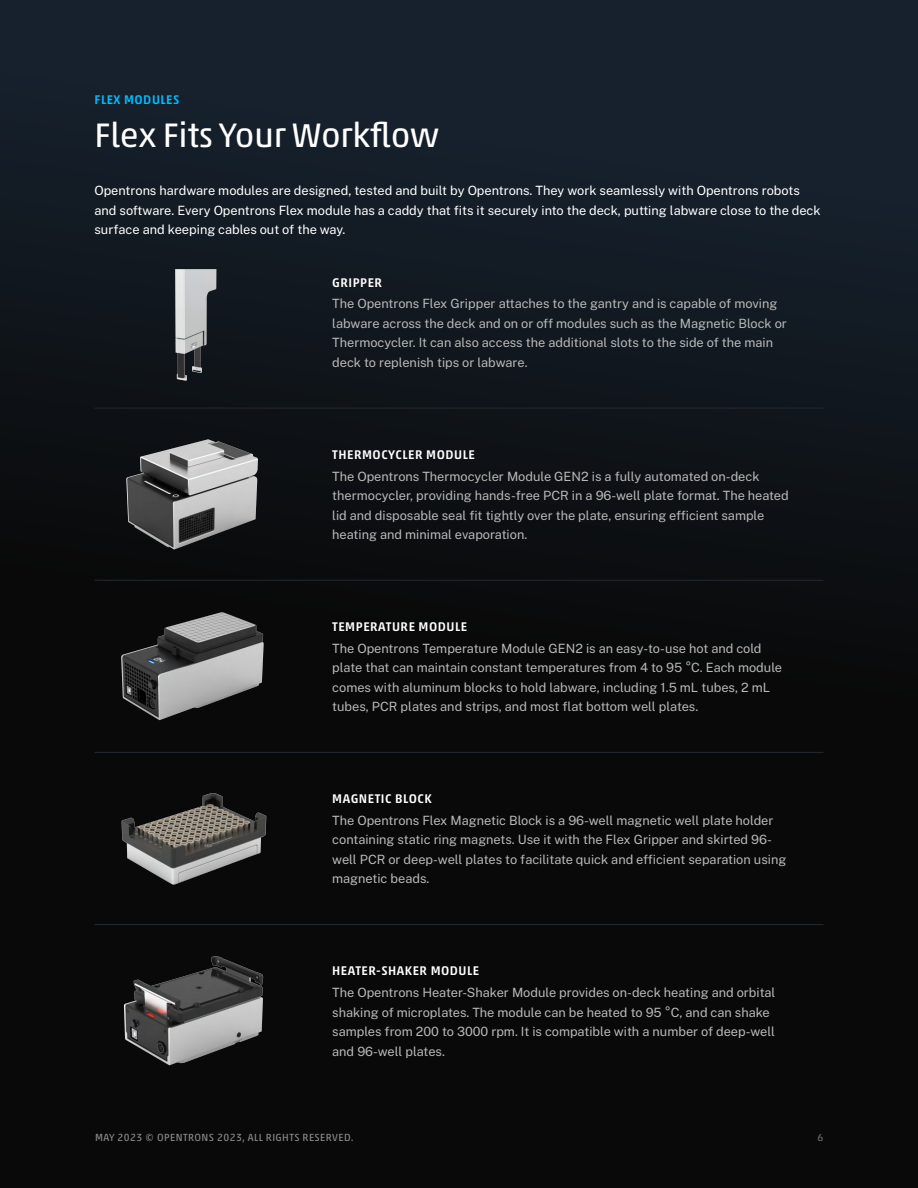
<style>
.page{position:relative;width:918px;height:1188px;background:#fff}
.page>*{position:absolute;margin:0;border:0;box-sizing:border-box;transform-origin:0 0}
.t1{font:34.5px "Akko Pro";letter-spacing:-.005em;color:#fff}
.t2{font:12.75px/19.5px "Public Sans";color:#b9b9b9}
.t3{font:12.75px/19.5px "Public Sans";color:#fff}
.t4{font:500 12.75px "Akko Pro";letter-spacing:.04em;color:#fff}
.t5{font:500 12.75px "Akko Pro";letter-spacing:.04em;color:#00bdff}
.t6{font:10.5px "Akko Pro";letter-spacing:.04em;color:#8d8d91}
.t7{font:10.5px "Akko Pro";color:#707075}
</style>
<div class="page">
<div style="left:0;top:0;width:918px;height:1188px;background:linear-gradient(to bottom,#15202b,#050200)"></div>
<img style="left:94px;top:767px;width:199px;height:143px">
<hr style="left:94px;top:752px;width:729px;height:1px;background:#242930">
<hr style="left:94px;top:924px;width:729px;height:1px;background:#242930">
<hr style="left:94px;top:580px;width:729px;height:1px;background:#242930">
<hr style="left:94px;top:408px;width:729px;height:1px;background:#242930">
<img style="left:94px;top:269px;width:199px;height:122px">
<img style="left:94px;top:939px;width:199px;height:143px">
<img style="left:94px;top:595px;width:199px;height:143px">
<img style="left:94px;top:423px;width:199px;height:143px">
<p class="t5" style="left:95px;top:92px;width:86px">FLEX MODULES</p>
<h1 class="t1" style="left:95px;top:115px;width:346px">Flex Fits Your Workflow</h1>
<p class="t3" style="left:94px;top:180px;width:728px">Opentrons hardware modules are designed, tested and built by Opentrons. They work seamlessly with Opentrons robots and software. Every Opentrons Flex module has a caddy that fits it securely into the deck, putting labware close to the deck surface and keeping cables out of the way.</p>
<p class="t4" style="left:332px;top:274px;width:51px">GRIPPER</p>
<p class="t2" style="left:332px;top:294px;width:456px">The Opentrons Flex Gripper attaches to the gantry and is capable of moving labware across the deck and on or off modules such as the Magnetic Block or Thermocycler. It can also access the additional slots to the side of the main deck to replenish tips or labware.</p>
<p class="t4" style="left:332px;top:447px;width:144px">THERMOCYCLER MODULE</p>
<p class="t2" style="left:332px;top:466px;width:458px">The Opentrons Thermocycler Module GEN2 is a fully automated on-deck thermocycler, providing hands-free PCR in a 96-well plate format. The heated lid and disposable seal fit tightly over the plate, ensuring efficient sample heating and minimal evaporation.</p>
<p class="t4" style="left:332px;top:619px;width:136px">TEMPERATURE MODULE</p>
<p class="t2" style="left:332px;top:638px;width:451px">The Opentrons Temperature Module GEN2 is an easy-to-use hot and cold plate that can maintain constant temperatures from 4 to 95 °C. Each module comes with aluminum blocks to hold labware, including 1.5 mL tubes, 2 mL tubes, PCR plates and strips, and most flat bottom well plates.</p>
<p class="t4" style="left:332px;top:791px;width:101px">MAGNETIC BLOCK</p>
<p class="t2" style="left:332px;top:810px;width:456px">The Opentrons Flex Magnetic Block is a 96-well magnetic well plate holder containing static ring magnets. Use it with the Flex Gripper and skirted 96- well PCR or deep-well plates to facilitate quick and efficient separation using magnetic beads.</p>
<p class="t4" style="left:332px;top:963px;width:148px">HEATER-SHAKER MODULE</p>
<p class="t2" style="left:332px;top:982px;width:445px">The Opentrons Heater-Shaker Module provides on-deck heating and orbital shaking of microplates. The module can be heated to 95 °C, and can shake samples from 200 to 3000 rpm. It is compatible with a number of deep-well and 96-well plates.</p>
<p class="t6" style="left:95px;top:1131px;width:260px">MAY 2023 © OPENTRONS 2023, ALL RIGHTS RESERVED.</p>
<p class="t7" style="left:818px;top:1131px;width:7px">6</p>
</div>
